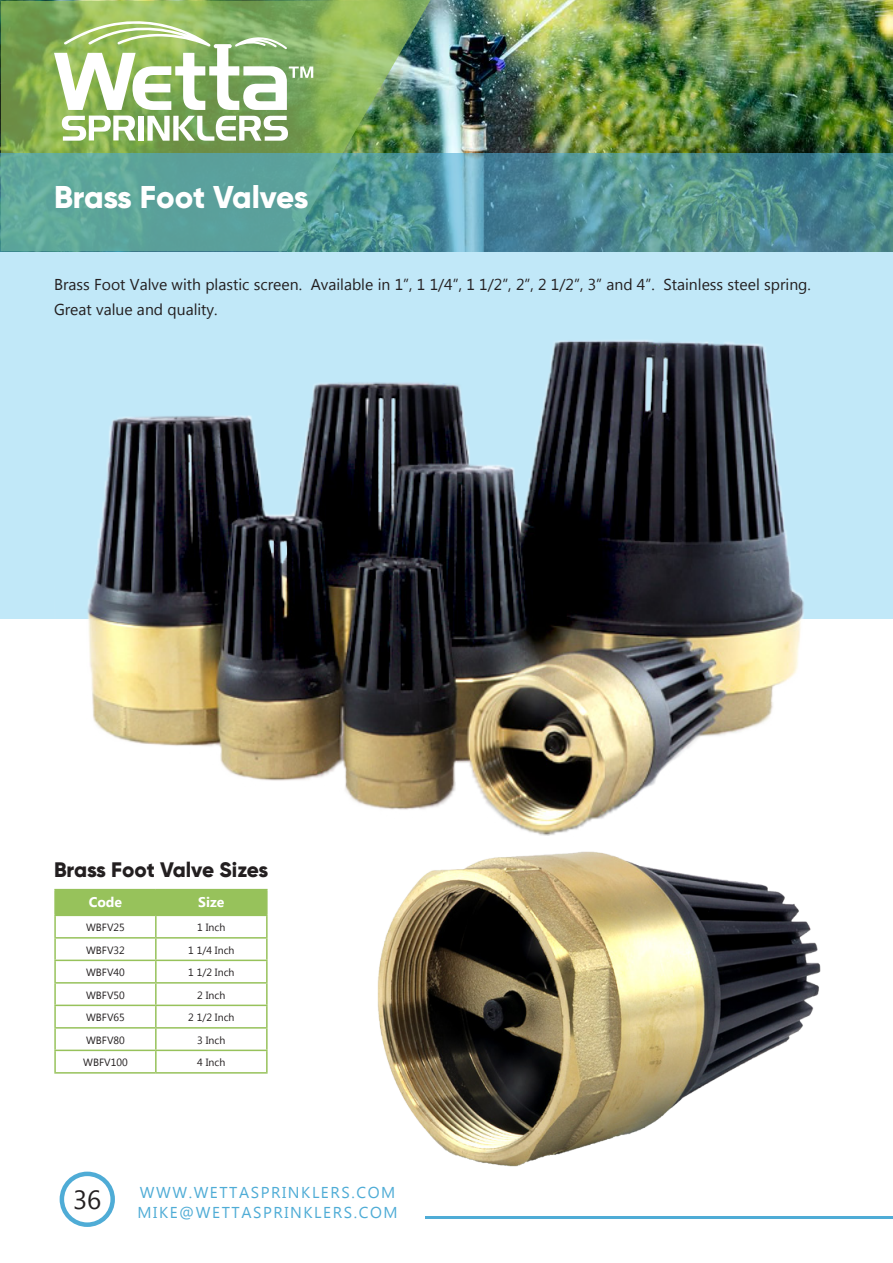
<style>
.page{position:relative;width:893px;height:1263px;background:#fff}
.page>*{position:absolute;margin:0;border:0;box-sizing:border-box;transform-origin:0 0}
.t1{font:800 31.5px "Gilroy";letter-spacing:-.005em;color:#fff}
.t2{font:26.25px "Myanmar Text";color:#231f20}
.t3{font:800 21px "Gilroy";letter-spacing:-.005em;color:#231f20}
.t4{font:15.75px/25.5px "Myanmar Text";color:#231f20}
.t5{font:15.75px/19.8px "Myanmar Text";letter-spacing:.1em;color:#4facd6}
.t6{font:700 13.95px "Myanmar Text";color:#fff}
.t7{font:10.5px "Myanmar Text";color:#231f20}
</style>
<div class="page">
<hr style="left:426px;top:1217px;width:467px;height:2px;background:#4facd6">
<img style="left:0;top:0;width:893px;height:153px">
<img style="left:1px;top:0;width:429px;height:153px">
<div style="left:0;top:252px;width:893px;height:366px;background:#c1e8f8"></div>
<svg style="left:62px;top:116px;width:74px;height:25px"></svg>
<div style="left:138px;top:116px;width:6px;height:25px;background:#fff"></div>
<svg style="left:147px;top:116px;width:141px;height:25px"></svg>
<svg style="left:54px;top:0;width:259px;height:110px"></svg>
<svg style="left:0;top:153px;width:893px;height:99px;background:#559698"></svg>
<div style="left:60px;top:1171px;width:55px;height:56px;border:4px solid #4facd6;border-radius:50%"></div>
<img style="left:54px;top:340px;width:785px;height:491px">
<div style="left:56px;top:890px;width:210px;height:24px;background:#97c25b"></div>
<hr style="left:54px;top:937px;width:102px;height:1px;background:#97c25b">
<hr style="left:156px;top:937px;width:112px;height:1px;background:#97c25b">
<hr style="left:54px;top:959px;width:102px;height:2px;background:#97c25b">
<hr style="left:156px;top:959px;width:112px;height:2px;background:#97c25b">
<hr style="left:54px;top:982px;width:102px;height:1px;background:#97c25b">
<hr style="left:156px;top:982px;width:112px;height:1px;background:#97c25b">
<hr style="left:54px;top:1004px;width:102px;height:2px;background:#97c25b">
<hr style="left:156px;top:1004px;width:112px;height:2px;background:#97c25b">
<hr style="left:54px;top:1027px;width:102px;height:1px;background:#97c25b">
<hr style="left:156px;top:1027px;width:112px;height:1px;background:#97c25b">
<hr style="left:54px;top:1049px;width:102px;height:2px;background:#97c25b">
<hr style="left:156px;top:1049px;width:112px;height:2px;background:#97c25b">
<hr style="left:155px;top:916px;width:2px;height:21px;background:#97c25b">
<hr style="left:155px;top:938px;width:2px;height:21px;background:#97c25b">
<hr style="left:155px;top:961px;width:2px;height:21px;background:#97c25b">
<hr style="left:155px;top:983px;width:2px;height:21px;background:#97c25b">
<hr style="left:155px;top:1006px;width:2px;height:21px;background:#97c25b">
<hr style="left:155px;top:1028px;width:2px;height:21px;background:#97c25b">
<hr style="left:155px;top:1051px;width:2px;height:21px;background:#97c25b">
<hr style="left:54px;top:889px;width:102px;height:1px;background:#97c25b">
<hr style="left:54px;top:890px;width:2px;height:24px;background:#97c25b">
<hr style="left:156px;top:889px;width:112px;height:1px;background:#97c25b">
<hr style="left:155px;top:890px;width:2px;height:24px;background:#97c25b">
<hr style="left:266px;top:890px;width:2px;height:24px;background:#97c25b">
<hr style="left:54px;top:914px;width:102px;height:2px;background:#97c25b">
<hr style="left:156px;top:914px;width:112px;height:2px;background:#97c25b">
<hr style="left:54px;top:916px;width:2px;height:21px;background:#97c25b">
<hr style="left:266px;top:916px;width:2px;height:21px;background:#97c25b">
<hr style="left:54px;top:938px;width:2px;height:21px;background:#97c25b">
<hr style="left:266px;top:938px;width:2px;height:21px;background:#97c25b">
<hr style="left:54px;top:961px;width:2px;height:21px;background:#97c25b">
<hr style="left:266px;top:961px;width:2px;height:21px;background:#97c25b">
<hr style="left:54px;top:983px;width:2px;height:21px;background:#97c25b">
<hr style="left:266px;top:983px;width:2px;height:21px;background:#97c25b">
<hr style="left:54px;top:1006px;width:2px;height:21px;background:#97c25b">
<hr style="left:266px;top:1006px;width:2px;height:21px;background:#97c25b">
<hr style="left:54px;top:1028px;width:2px;height:21px;background:#97c25b">
<hr style="left:266px;top:1028px;width:2px;height:21px;background:#97c25b">
<hr style="left:54px;top:1051px;width:2px;height:21px;background:#97c25b">
<hr style="left:266px;top:1051px;width:2px;height:21px;background:#97c25b">
<hr style="left:54px;top:1072px;width:102px;height:1px;background:#97c25b">
<hr style="left:156px;top:1072px;width:112px;height:1px;background:#97c25b">
<img style="left:377px;top:831px;width:444px;height:336px">
<h1 class="t1" style="left:54px;top:178px;width:256px">Brass Foot Valves</h1>
<p class="t4" style="left:54px;top:271px;width:758px">Brass Foot Valve with plastic screen. Available in 1”, 1 1/4”, 1 1/2”, 2”, 2 1/2”, 3” and 4”. Stainless steel spring.<br>Great value and quality.</p>
<h3 class="t3" style="left:54px;top:856px;width:216px">Brass Foot Valve Sizes</h3>
<p class="t6" style="left:89px;top:894px;width:35px">Code</p>
<p class="t6" style="left:198px;top:894px;width:28px">Size</p>
<p class="t7" style="left:86px;top:921px;width:40px">WBFV25</p>
<p class="t7" style="left:197px;top:921px;width:30px">1 Inch</p>
<p class="t7" style="left:86px;top:944px;width:40px">WBFV32</p>
<p class="t7" style="left:188px;top:944px;width:48px">1 1/4 Inch</p>
<p class="t7" style="left:86px;top:966px;width:40px">WBFV40</p>
<p class="t7" style="left:188px;top:966px;width:48px">1 1/2 Inch</p>
<p class="t7" style="left:86px;top:989px;width:40px">WBFV50</p>
<p class="t7" style="left:197px;top:989px;width:30px">2 Inch</p>
<p class="t7" style="left:86px;top:1011px;width:40px">WBFV65</p>
<p class="t7" style="left:188px;top:1011px;width:48px">2 1/2 Inch</p>
<p class="t7" style="left:86px;top:1034px;width:40px">WBFV80</p>
<p class="t7" style="left:197px;top:1034px;width:30px">3 Inch</p>
<p class="t7" style="left:83px;top:1056px;width:46px">WBFV100</p>
<p class="t7" style="left:197px;top:1056px;width:30px">4 Inch</p>
<h2 class="t2" style="left:73px;top:1184px;width:30px">36</h2>
<p class="t5" style="left:138px;top:1183px;width:261px">WWW.WETTASPRINKLERS.COM<br>MIKE@WETTASPRINKLERS.COM</p>
</div>
